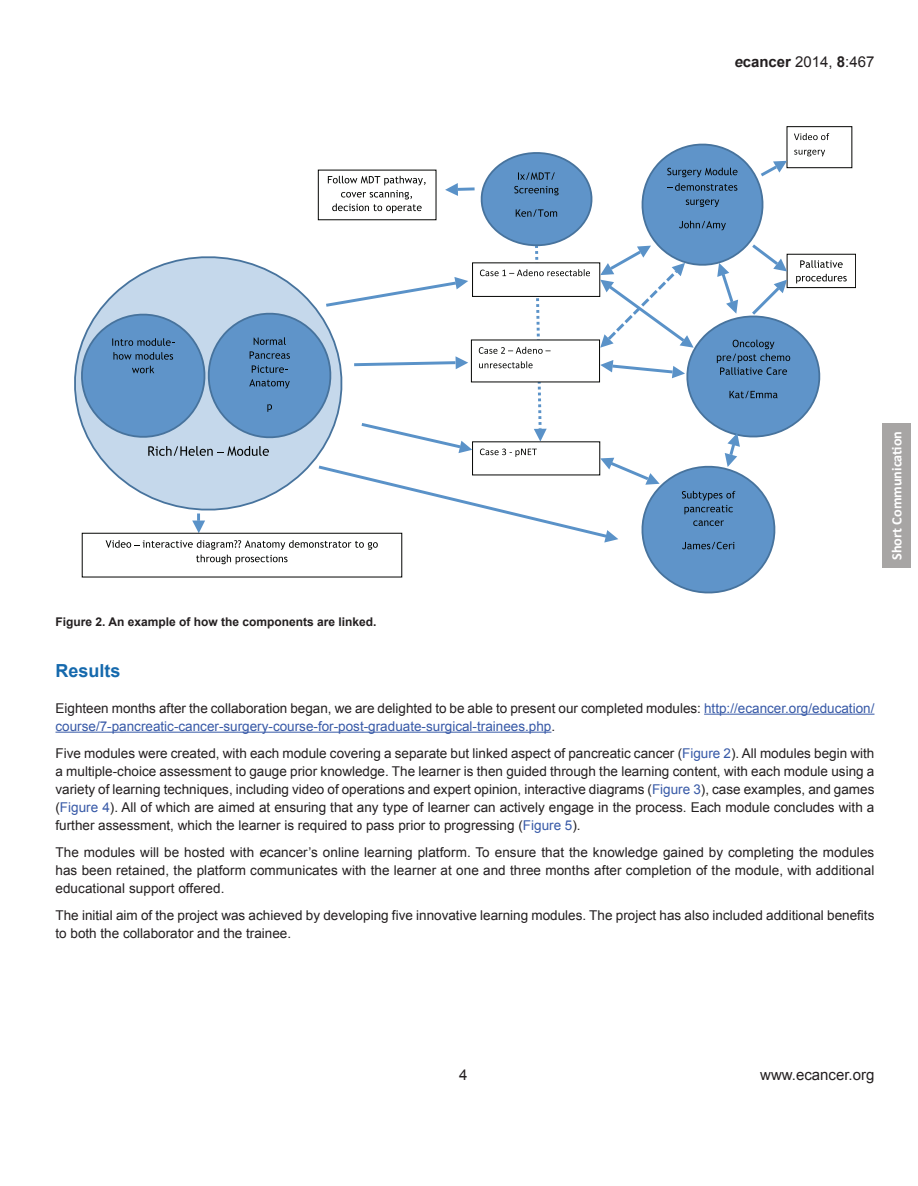
<style>
.page{position:relative;width:918px;height:1186px;background:#fff}
.page>*{position:absolute;margin:0;border:0;box-sizing:border-box;transform-origin:0 0}
.t1{font:700 18px "Arial";color:#1569ad}
.t2{font:15px "Arial";color:#231f20}
.t3{font:700 14.25px "Calibri";color:#fff}
.t4{font:13.5px/18px "Arial";color:#231f20;text-align:justify}
.t5{font:13.5px/18px "Arial";color:#3759a7}
.t6{font:700 12px "Arial";color:#231f20}
.s1{font-weight:700;font-style:italic}
.s2{font-weight:700}
.s3{color:#231f20}
.s4{color:#3759a7}
.s5{font-style:italic}
</style>
<div class="page">
<div style="left:882px;top:423px;width:29px;height:144px;background:#a7a5a4"></div>
<hr style="left:704px;top:714px;width:171px;height:1px;background:#3759a7">
<hr style="left:56px;top:732px;width:495px;height:1px;background:#3759a7">
<div style="left:787px;top:126px;width:65px;height:42px;border:1px solid #040503"></div>
<div style="left:787px;top:254px;width:69px;height:34px;border:1px solid #040503"></div>
<svg style="left:74px;top:133px;width:773px;height:460px"></svg>
<p class="t2" style="left:734px;top:52px;width:142px"><span class="s1">e</span><span class="s2">cancer</span> 2014, <span class="s2">8</span>:467</p>
<p class="t3" style="left:888px;top:560px;width:130px;rotate:-90deg">Short Communication</p>
<p class="t6" style="left:56px;top:614px;width:322px">Figure 2. An example of how the components are linked.</p>
<h1 class="t1" style="left:56px;top:658px;width:67px">Results</h1>
<p class="t5" style="left:56px;top:699px;width:820px"><span class="s3">Eighteen months after the collaboration began, we are delighted to be able to present our completed modules:</span> http://ecancer.org/education/ course/7-pancreatic-cancer-surgery-course-for-post-graduate-surgical-trainees.php<span class="s3">.</span></p>
<p class="t4" style="left:56px;top:744px;width:820px">Five modules were created, with each module covering a separate but linked aspect of pancreatic cancer (<span class="s4">Figure 2</span>). All modules begin with a multiple-choice assessment to gauge prior knowledge. The learner is then guided through the learning content, with each module using a variety of learning techniques, including video of operations and expert opinion, interactive diagrams (<span class="s4">Figure 3</span>), case examples, and games (<span class="s4">Figure 4</span>). All of which are aimed at ensuring that any type of learner can actively engage in the process. Each module concludes with a further assessment, which the learner is required to pass prior to progressing (<span class="s4">Figure 5</span>).</p>
<p class="t4" style="left:56px;top:843px;width:820px">The modules will be hosted with <span class="s5">e</span>cancer’s online learning platform. To ensure that the knowledge gained by completing the modules has been retained, the platform communicates with the learner at one and three months after completion of the module, with additional educational support offered.</p>
<p class="t4" style="left:56px;top:906px;width:820px">The initial aim of the project was achieved by developing five innovative learning modules. The project has also included additional benefits to both the collaborator and the trainee.</p>
<p class="t2" style="left:459px;top:1065px;width:10px">4</p>
<p class="t2" style="left:760px;top:1065px;width:116px">www.ecancer.org</p>
</div>
